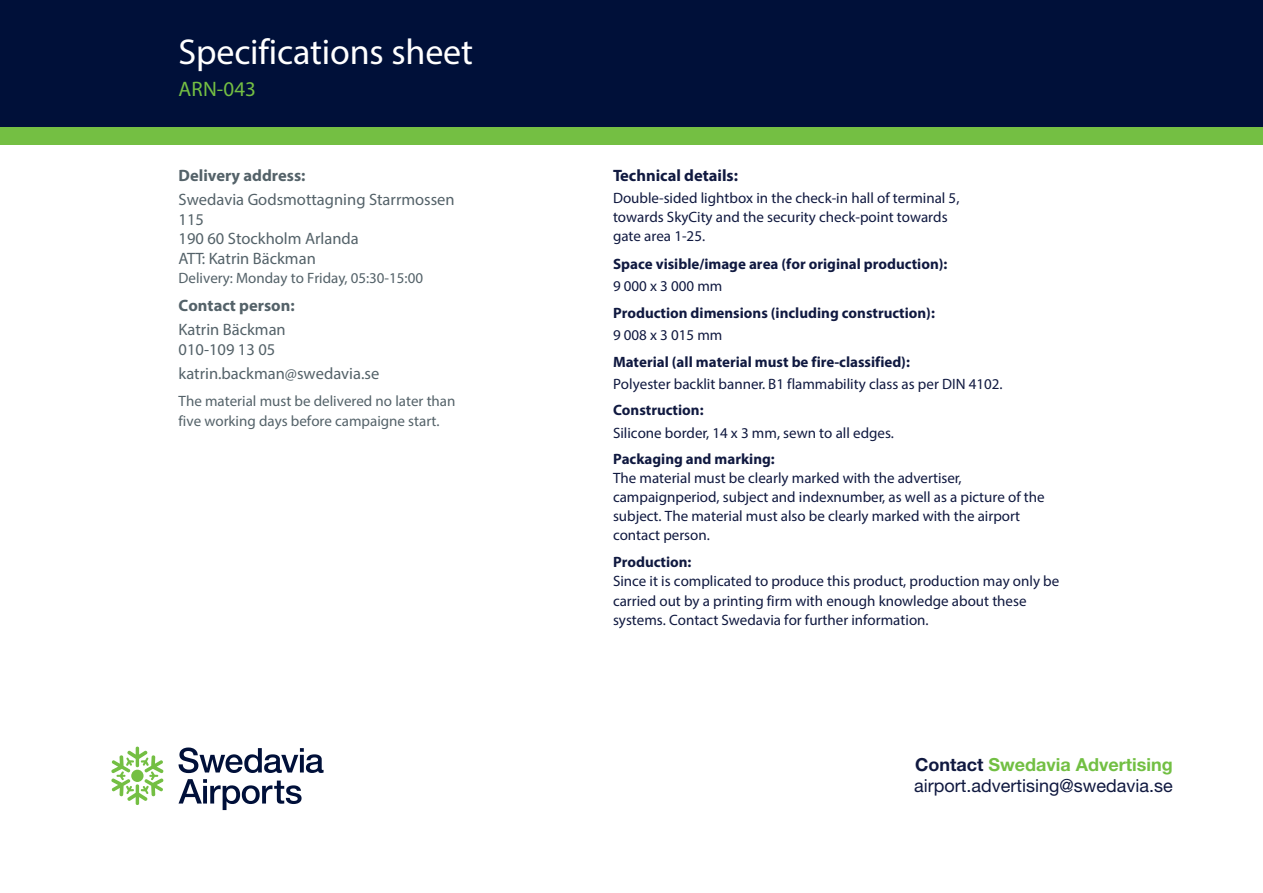
<style>
.page{position:relative;width:1263px;height:893px;background:#fff}
.page>*{position:absolute;margin:0;border:0;box-sizing:border-box;transform-origin:0 0}
.t1{font:36px "Myriad Pro";letter-spacing:-.005em;color:#fff}
.t2{font:21px "Myriad Pro";letter-spacing:.005em;color:#74bf43}
.t3{font:18px/21.6px "Helvetica Neue LT Std";color:#101940}
.t4{font:16.5px/20px "Myriad Pro";color:#546269}
.t5{font:700 16.5px "Myriad Pro";color:#546269}
.t6{font:700 16.5px "Myriad Pro";color:#101940}
.t7{font:15px/19px "Myriad Pro";color:#101940}
.t8{font:700 15px "Myriad Pro";color:#101940}
.t9{font:15px/19.8px "Myriad Pro";color:#546269}
.s1{font-weight:700}
.s2{font-weight:700;color:#72bf43}
</style>
<div class="page">
<svg style="left:179px;top:747px;width:145px;height:26px"></svg>
<svg style="left:179px;top:779px;width:123px;height:31px"></svg>
<svg style="left:111px;top:747px;width:52px;height:58px"></svg>
<div style="left:0;top:0;width:1263px;height:128px;background:#001039"></div>
<div style="left:0;top:127px;width:1263px;height:17px;background:#74bf43"></div>
<h1 class="t1" style="left:179px;top:30px;width:296px">Specifications sheet</h1>
<h2 class="t2" style="left:179px;top:76px;width:79px">ARN-043</h2>
<p class="t5" style="left:179px;top:164px;width:128px">Delivery address:</p>
<p class="t4" style="left:179px;top:189px;width:278px">Swedavia Godsmottagning Starrmossen<br>115<br>190 60 Stockholm Arlanda<br>ATT: Katrin Bäckman</p>
<p class="t9" style="left:179px;top:268px;width:246px">Delivery: Monday to Friday, 05:30-15:00</p>
<p class="t5" style="left:179px;top:295px;width:118px">Contact person:</p>
<p class="t4" style="left:179px;top:320px;width:109px">Katrin Bäckman<br>010-109 13 05</p>
<p class="t4" style="left:179px;top:363px;width:202px">katrin.backman@swedavia.se</p>
<p class="t9" style="left:179px;top:391px;width:278px">The material must be delivered no later than five working days before campaigne start.</p>
<p class="t6" style="left:613px;top:164px;width:127px">Technical details:</p>
<p class="t7" style="left:613px;top:188px;width:348px">Double-sided lightbox in the check-in hall of terminal 5, towards SkyCity and the security check-point towards gate area 1-25.</p>
<p class="t8" style="left:613px;top:254px;width:336px">Space visible/image area (for original production):</p>
<p class="t7" style="left:613px;top:276px;width:111px">9 000 x 3 000 mm</p>
<p class="t8" style="left:613px;top:303px;width:323px">Production dimensions (including construction):</p>
<p class="t7" style="left:613px;top:325px;width:111px">9 008 x 3 015 mm</p>
<p class="t8" style="left:613px;top:352px;width:298px">Material (all material must be fire-classified):</p>
<p class="t7" style="left:613px;top:374px;width:391px">Polyester backlit banner. B1 flammability class as per DIN 4102.</p>
<p class="t8" style="left:613px;top:400px;width:92px">Construction:</p>
<p class="t7" style="left:613px;top:423px;width:283px">Silicone border, 14 x 3 mm, sewn to all edges.</p>
<p class="t8" style="left:613px;top:449px;width:163px">Packaging and marking:</p>
<p class="t7" style="left:613px;top:468px;width:433px">The material must be clearly marked with the advertiser, campaignperiod, subject and indexnumber, as well as a picture of the subject. The material must also be clearly marked with the airport contact person.</p>
<p class="t8" style="left:613px;top:552px;width:80px">Production:</p>
<p class="t7" style="left:613px;top:571px;width:448px">Since it is complicated to produce this product, production may only be carried out by a printing firm with enough knowledge about these systems. Contact Swedavia for further information.</p>
<p class="t3" style="left:914px;top:753px;width:260px"><span class="s1">Contact</span> <span class="s2">Swedavia Advertising </span>airport.advertising@swedavia.se</p>
</div>
